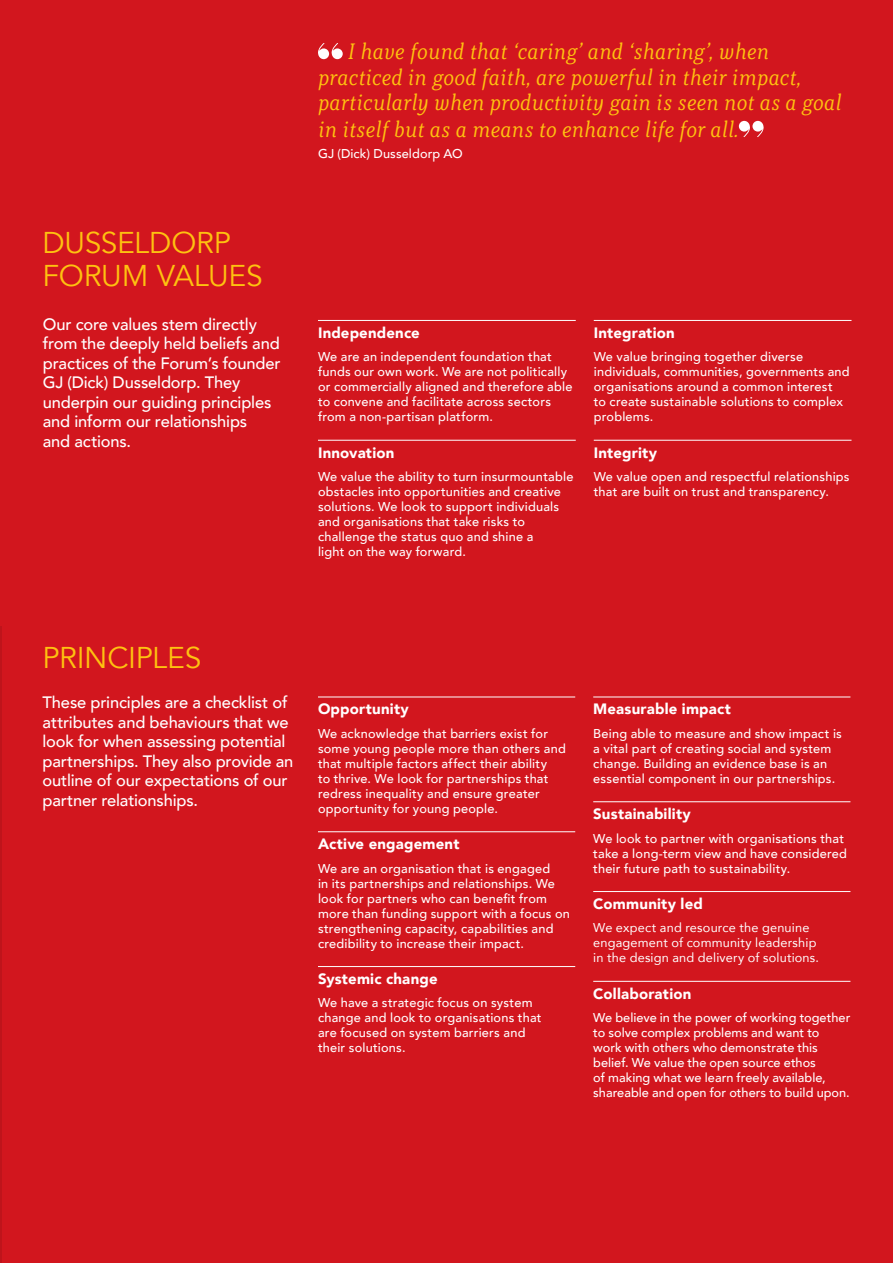
<style>
.page{position:relative;width:893px;height:1263px;background:#d2161e}
.page>*{position:absolute;margin:0;border:0;box-sizing:border-box;transform-origin:0 0}
.Page_Title___Line{font:30px/33px "Avenir";letter-spacing:-.01em;color:#fec210}
.t1{font:italic 22.5px/26px "Kopius";color:#fec210}
.Intro{font:500 16.5px/19.5px "Avenir";letter-spacing:-.01em;color:#fff}
.Sub_heading{font:900 15px "Avenir";letter-spacing:.015em;color:#fff}
.Body_copy{font:500 12.75px/15px "Avenir";letter-spacing:.015em;color:#fff}
.Body_copy-2{font:12.75px/15px "Avenir";letter-spacing:.015em;color:#fff}
</style>
<div class="page">
<hr style="left:318px;top:697px;width:257px;height:1px;background:#fff">
<hr style="left:318px;top:831px;width:257px;height:1px;background:#fff">
<hr style="left:318px;top:966px;width:257px;height:1px;background:#fff">
<hr style="left:593px;top:697px;width:257px;height:1px;background:#fff">
<hr style="left:593px;top:801px;width:257px;height:1px;background:#fff">
<hr style="left:593px;top:891px;width:257px;height:1px;background:#fff">
<hr style="left:593px;top:981px;width:257px;height:1px;background:#fff">
<hr style="left:318px;top:320px;width:258px;height:1px;background:#fff">
<hr style="left:318px;top:440px;width:258px;height:1px;background:#fff">
<hr style="left:594px;top:320px;width:257px;height:1px;background:#fff">
<hr style="left:594px;top:440px;width:257px;height:1px;background:#fff">
<svg style="left:318px;top:43px;width:25px;height:16px"></svg>
<svg style="left:739px;top:121px;width:25px;height:16px"></svg>
<p class="t1" style="left:318px;top:38px;width:525px;text-indent:30px">I have found that ‘caring’ and ‘sharing’, when practiced in good faith, are powerful in their impact, particularly when productivity gain is seen not as a goal in itself but as a means to enhance life for all.</p>
<p class="Body_copy" style="left:318px;top:145px;width:146px">GJ (Dick) Dusseldorp AO</p>
<p class="Page_Title___Line" style="left:43px;top:227px;width:222px">DUSSELDORP<br>FORUM VALUES</p>
<p class="Intro" style="left:43px;top:313px;width:239px">Our core values stem directly from the deeply held beliefs and practices of the Forum’s founder<br>GJ (Dick) Dusseldorp. They underpin our guiding principles and inform our relationships<br>and actions.</p>
<p class="Sub_heading" style="left:318px;top:320px;width:103px">Independence</p>
<p class="Body_copy" style="left:318px;top:349px;width:256px">We are an independent foundation that funds our own work. We are not politically or commercially aligned and therefore able to convene and facilitate across sectors from a non-partisan platform.</p>
<p class="Sub_heading" style="left:318px;top:439px;width:78px">Innovation</p>
<p class="Body_copy" style="left:318px;top:468px;width:257px">We value the ability to turn insurmountable obstacles into opportunities and creative solutions. We look to support individuals and organisations that take risks to challenge the status quo and shine a<br>light on the way forward.</p>
<p class="Sub_heading" style="left:594px;top:320px;width:83px">Integration</p>
<p class="Body_copy" style="left:594px;top:349px;width:257px">We value bringing together diverse individuals, communities, governments and organisations around a common interest<br>to create sustainable solutions to complex problems.</p>
<p class="Sub_heading" style="left:594px;top:439px;width:65px">Integrity</p>
<p class="Body_copy" style="left:594px;top:468px;width:257px">We value open and respectful relationships that are built on trust and transparency.</p>
<p class="Page_Title___Line" style="left:43px;top:642px;width:160px">PRINCIPLES</p>
<p class="Intro" style="left:43px;top:692px;width:252px">These principles are a checklist of attributes and behaviours that we look for when assessing potential partnerships. They also provide an outline of our expectations of our partner relationships.</p>
<p class="Sub_heading" style="left:318px;top:696px;width:92px">Opportunity</p>
<p class="Body_copy" style="left:318px;top:725px;width:249px">We acknowledge that barriers exist for some young people more than others and that multiple factors affect their ability<br>to thrive. We look for partnerships that redress inequality and ensure greater opportunity for young people.</p>
<p class="Sub_heading" style="left:318px;top:831px;width:143px">Active engagement</p>
<p class="Body_copy" style="left:318px;top:860px;width:254px">We are an organisation that is engaged<br>in its partnerships and relationships. We look for partners who can benefit from more than funding support with a focus on strengthening capacity, capabilities and credibility to increase their impact.</p>
<p class="Sub_heading" style="left:318px;top:966px;width:121px">Systemic change</p>
<p class="Body_copy" style="left:318px;top:995px;width:225px">We have a strategic focus on system change and look to organisations that are focused on system barriers and their solutions.</p>
<p class="Sub_heading" style="left:593px;top:696px;width:139px">Measurable impact</p>
<p class="Body_copy" style="left:593px;top:725px;width:250px">Being able to measure and show impact is a vital part of creating social and system change. Building an evidence base is an essential component in our partnerships.</p>
<p class="Sub_heading" style="left:593px;top:801px;width:99px">Sustainability</p>
<p class="Body_copy" style="left:593px;top:830px;width:255px">We look to partner with organisations that take a long-term view and have considered their future path to sustainability.</p>
<p class="Sub_heading" style="left:593px;top:891px;width:111px">Community led</p>
<p class="Body_copy-2" style="left:593px;top:920px;width:227px">We expect and resource the genuine engagement of community leadership in the design and delivery of solutions.</p>
<p class="Sub_heading" style="left:593px;top:980px;width:100px">Collaboration</p>
<p class="Body_copy" style="left:593px;top:1009px;width:259px">We believe in the power of working together to solve complex problems and want to work with others who demonstrate this belief. We value the open source ethos<br>of making what we learn freely available, shareable and open for others to build upon.</p>
</div>
